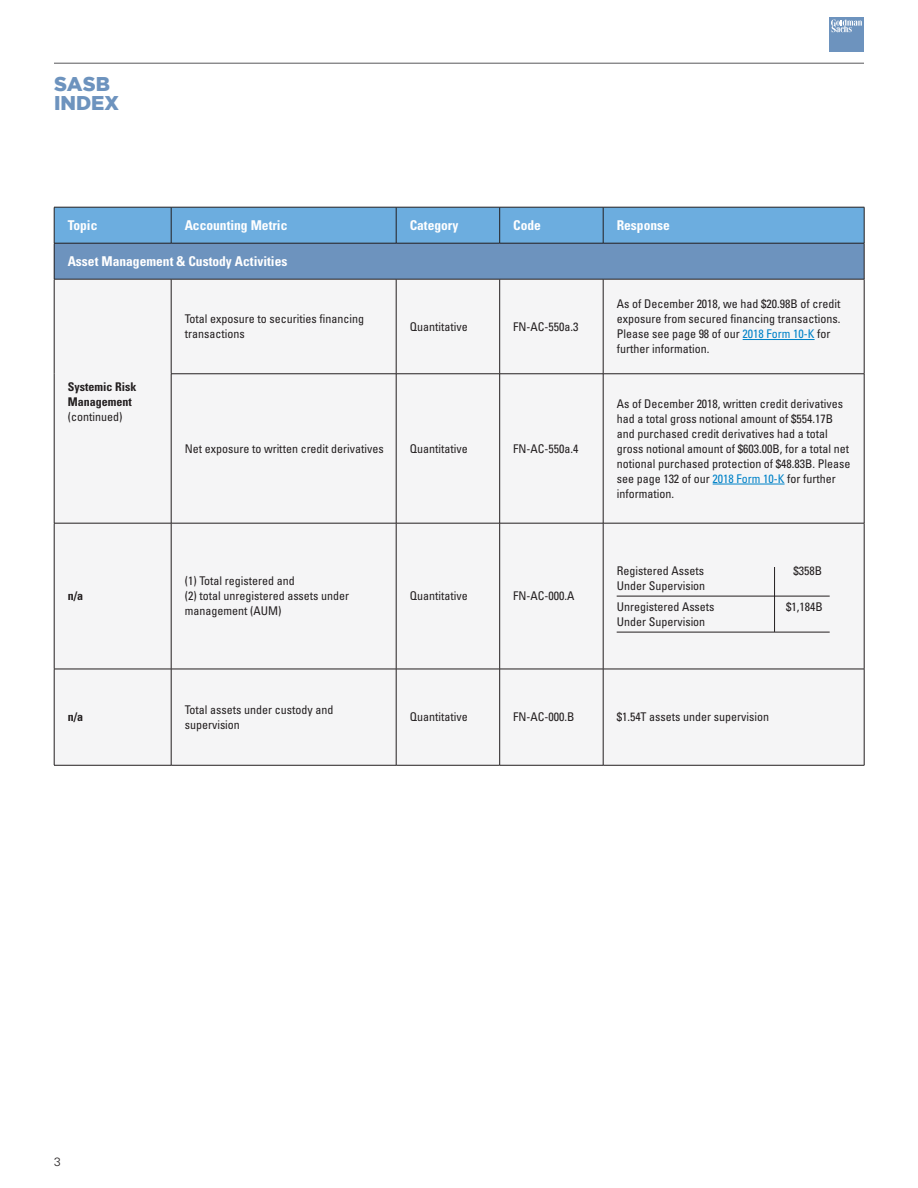
<style>
.page{position:relative;width:918px;height:1188px;background:#fff}
.page>*{position:absolute;margin:0;border:0;box-sizing:border-box;transform-origin:0 0}
.t1{font:900 19.8px/18.8px "Gotham";color:#6d93be}
.t2{font:700 condensed 13.5px "Univers LT Std";color:#fff}
.t3{font:condensed 12px/15px "Univers LT Std";color:#231f20}
.t4{font:700 condensed 12px/15px "Univers LT Std";color:#231f20}
.t5{font:300 12px "Univers LT Std";color:#231f20}
.s1{color:#0082c8}
</style>
<div class="page">
<hr style="left:54px;top:63px;width:810px;height:1px;background:#57585a">
<div style="left:829px;top:17px;width:35px;height:35px;background:#6d93be"></div>
<svg style="left:831px;top:20px;width:31px;height:12px"></svg>
<div style="left:55px;top:208px;width:809px;height:35px;background:#6caddf"></div>
<div style="left:54px;top:243px;width:810px;height:36px;background:#6d93be"></div>
<div style="left:55px;top:280px;width:809px;height:485px;background:#f5f5f6"></div>
<hr style="left:54px;top:207px;width:117px;height:1px;background:#231f20">
<hr style="left:54px;top:207px;width:1px;height:36px;background:#231f20">
<hr style="left:171px;top:207px;width:225px;height:1px;background:#231f20">
<hr style="left:171px;top:207px;width:1px;height:36px;background:#231f20">
<hr style="left:396px;top:207px;width:104px;height:1px;background:#231f20">
<hr style="left:396px;top:207px;width:1px;height:36px;background:#231f20">
<hr style="left:500px;top:207px;width:103px;height:1px;background:#231f20">
<hr style="left:499px;top:207px;width:1px;height:36px;background:#231f20">
<hr style="left:603px;top:207px;width:261px;height:1px;background:#231f20">
<hr style="left:603px;top:207px;width:1px;height:36px;background:#231f20">
<hr style="left:864px;top:207px;width:1px;height:36px;background:#231f20">
<hr style="left:54px;top:243px;width:117px;height:1px;background:#231f20">
<hr style="left:54px;top:243px;width:1px;height:36px;background:#231f20">
<hr style="left:171px;top:243px;width:225px;height:1px;background:#231f20">
<hr style="left:396px;top:243px;width:104px;height:1px;background:#231f20">
<hr style="left:500px;top:243px;width:103px;height:1px;background:#231f20">
<hr style="left:603px;top:243px;width:261px;height:1px;background:#231f20">
<hr style="left:864px;top:243px;width:1px;height:36px;background:#231f20">
<hr style="left:396px;top:279px;width:1px;height:95px;background:#231f20">
<hr style="left:499px;top:279px;width:1px;height:95px;background:#231f20">
<hr style="left:603px;top:279px;width:1px;height:95px;background:#231f20">
<hr style="left:396px;top:374px;width:1px;height:149px;background:#231f20">
<hr style="left:499px;top:374px;width:1px;height:149px;background:#231f20">
<hr style="left:603px;top:374px;width:1px;height:149px;background:#231f20">
<hr style="left:171px;top:523px;width:225px;height:1px;background:#231f20">
<hr style="left:396px;top:523px;width:104px;height:1px;background:#231f20">
<hr style="left:396px;top:523px;width:1px;height:146px;background:#231f20">
<hr style="left:500px;top:523px;width:103px;height:1px;background:#231f20">
<hr style="left:499px;top:523px;width:1px;height:146px;background:#231f20">
<hr style="left:603px;top:523px;width:261px;height:1px;background:#231f20">
<hr style="left:603px;top:523px;width:1px;height:146px;background:#231f20">
<hr style="left:171px;top:669px;width:225px;height:1px;background:#231f20">
<hr style="left:396px;top:669px;width:104px;height:1px;background:#231f20">
<hr style="left:396px;top:669px;width:1px;height:96px;background:#231f20">
<hr style="left:500px;top:669px;width:103px;height:1px;background:#231f20">
<hr style="left:499px;top:669px;width:1px;height:96px;background:#231f20">
<hr style="left:603px;top:669px;width:261px;height:1px;background:#231f20">
<hr style="left:603px;top:669px;width:1px;height:96px;background:#231f20">
<hr style="left:171px;top:765px;width:225px;height:1px;background:#231f20">
<hr style="left:396px;top:765px;width:104px;height:1px;background:#231f20">
<hr style="left:500px;top:765px;width:103px;height:1px;background:#231f20">
<hr style="left:603px;top:765px;width:261px;height:1px;background:#231f20">
<hr style="left:171px;top:279px;width:225px;height:1px;background:#231f20">
<hr style="left:396px;top:279px;width:104px;height:1px;background:#231f20">
<hr style="left:500px;top:279px;width:103px;height:1px;background:#231f20">
<hr style="left:603px;top:279px;width:261px;height:1px;background:#231f20">
<hr style="left:864px;top:279px;width:1px;height:95px;background:#231f20">
<hr style="left:171px;top:374px;width:225px;height:1px;background:#231f20">
<hr style="left:396px;top:374px;width:104px;height:1px;background:#231f20">
<hr style="left:500px;top:374px;width:103px;height:1px;background:#231f20">
<hr style="left:603px;top:374px;width:261px;height:1px;background:#231f20">
<hr style="left:864px;top:374px;width:1px;height:149px;background:#231f20">
<hr style="left:864px;top:523px;width:1px;height:146px;background:#231f20">
<hr style="left:864px;top:669px;width:1px;height:96px;background:#231f20">
<hr style="left:54px;top:279px;width:117px;height:1px;background:#231f20">
<hr style="left:54px;top:279px;width:1px;height:95px;background:#231f20">
<hr style="left:171px;top:279px;width:1px;height:95px;background:#231f20">
<hr style="left:54px;top:374px;width:1px;height:149px;background:#231f20">
<hr style="left:171px;top:374px;width:1px;height:149px;background:#231f20">
<hr style="left:54px;top:523px;width:117px;height:1px;background:#231f20">
<hr style="left:54px;top:523px;width:1px;height:146px;background:#231f20">
<hr style="left:171px;top:523px;width:1px;height:146px;background:#231f20">
<hr style="left:54px;top:669px;width:117px;height:1px;background:#231f20">
<hr style="left:54px;top:669px;width:1px;height:96px;background:#231f20">
<hr style="left:171px;top:669px;width:1px;height:96px;background:#231f20">
<hr style="left:54px;top:765px;width:117px;height:1px;background:#231f20">
<hr style="left:743px;top:339px;width:72px;height:1px;background:#0082c8">
<hr style="left:713px;top:484px;width:72px;height:1px;background:#0082c8">
<hr style="left:617px;top:596px;width:213px;height:1px;background:#231f20">
<hr style="left:617px;top:632px;width:213px;height:1px;background:#231f20">
<hr style="left:774px;top:567px;width:1px;height:65px;background:#231f20">
<h1 class="t1" style="left:54px;top:74px;width:67px">SASB<br>INDEX</h1>
<p class="t2" style="left:68px;top:217px;width:31px">Topic</p>
<p class="t2" style="left:185px;top:217px;width:104px">Accounting Metric</p>
<p class="t2" style="left:410px;top:217px;width:50px">Category</p>
<p class="t2" style="left:513px;top:217px;width:29px">Code</p>
<p class="t2" style="left:617px;top:217px;width:55px">Response</p>
<p class="t2" style="left:68px;top:253px;width:221px">Asset Management &amp; Custody Activities</p>
<p class="t4" style="left:68px;top:379px;width:70px">Systemic Risk<br>Management</p>
<p class="t3" style="left:68px;top:409px;width:56px">(continued)</p>
<p class="t4" style="left:68px;top:589px;width:17px">n/a</p>
<p class="t3" style="left:185px;top:311px;width:181px">Total exposure to securities financing transactions</p>
<p class="t3" style="left:410px;top:319px;width:59px">Quantitative</p>
<p class="t3" style="left:513px;top:319px;width:67px">FN-AC-550a.3</p>
<p class="t3" style="left:185px;top:441px;width:201px">Net exposure to written credit derivatives</p>
<p class="t3" style="left:410px;top:441px;width:59px">Quantitative</p>
<p class="t3" style="left:513px;top:441px;width:67px">FN-AC-550a.4</p>
<p class="t3" style="left:185px;top:573px;width:166px">(1) Total registered and<br>(2) total unregistered assets under management (AUM)</p>
<p class="t3" style="left:410px;top:588px;width:59px">Quantitative</p>
<p class="t3" style="left:513px;top:588px;width:63px">FN-AC-000.A</p>
<p class="t3" style="left:617px;top:296px;width:225px">As of December 2018, we had $20.98B of credit exposure from secured financing transactions.<br>Please see page 98 of our <span class="s1">2018 Form 10-K</span> for further information.</p>
<p class="t3" style="left:617px;top:396px;width:235px">As of December 2018, written credit derivatives had a total gross notional amount of $554.17B and purchased credit derivatives had a total gross notional amount of $603.00B, for a total net notional purchased protection of $48.83B. Please see page 132 of our <span class="s1">2018 Form 10-K</span> for further information.</p>
<p class="t3" style="left:617px;top:563px;width:89px">Registered Assets</p>
<p class="t3" style="left:794px;top:563px;width:30px">$358B</p>
<p class="t3" style="left:617px;top:575px;width:99px;line-height:21px">Under Supervision<br>Unregistered Assets</p>
<p class="t3" style="left:786px;top:599px;width:38px">$1,184B</p>
<p class="t3" style="left:617px;top:614px;width:90px">Under Supervision</p>
<p class="t4" style="left:68px;top:710px;width:17px">n/a</p>
<p class="t3" style="left:185px;top:702px;width:150px">Total assets under custody and supervision</p>
<p class="t3" style="left:410px;top:710px;width:59px">Quantitative</p>
<p class="t3" style="left:513px;top:710px;width:63px">FN-AC-000.B</p>
<p class="t3" style="left:617px;top:710px;width:154px">$1.54T assets under supervision</p>
<p class="t5" style="left:54px;top:1155px;width:8px">3</p>
</div>
